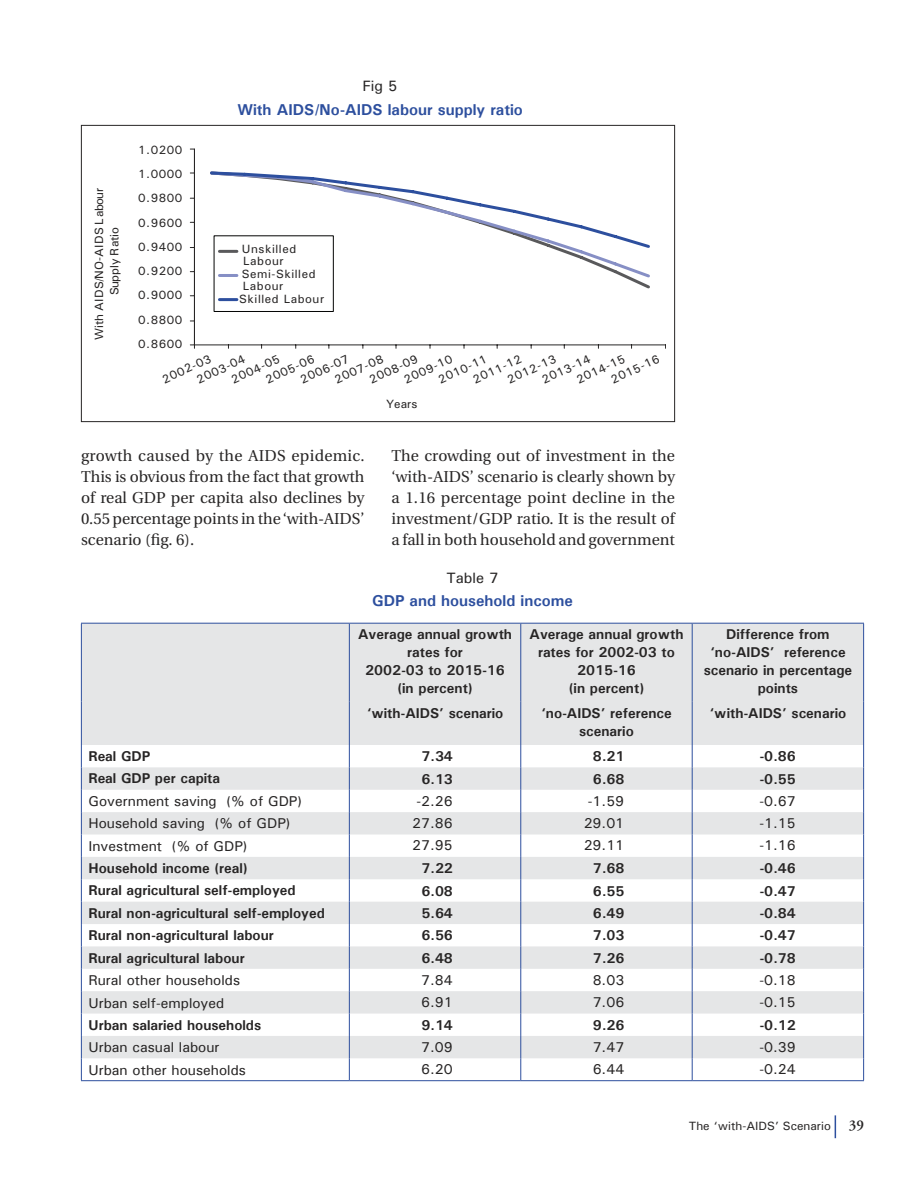
<style>
.page{position:relative;width:918px;height:1188px;background:#fff}
.page>*{position:absolute;margin:0;border:0;box-sizing:border-box;transform-origin:0 0}
.t1{font:15.75px/21px "Utopia";color:#272525;text-align:justify}
.t2{font:700 15.75px "Univers";color:#2d4f9e}
.t3{font:15px "Univers";color:#272525}
.t4{font:700 14.25px/18px "Univers";color:#272525;text-align:center}
.t5{font:14.25px "Univers";color:#272525}
.t6{font:12px/12.6px "Univers";letter-spacing:.04em;color:#272525}
.t7{font:12px "Univers";color:#272525}
.s1{font-family:"Adobe Garamond";font-weight:600;font-size:15px}
</style>
<div class="page">
<svg style="left:835px;top:1115px;width:1px;height:23px"></svg>
<svg style="left:82px;top:624px;width:781px;height:434px;fill:#e5e6e7"></svg>
<hr style="left:81px;top:623px;width:268px;height:1px;background:#2d4f9e">
<hr style="left:81px;top:624px;width:1px;height:77px;background:#2d4f9e">
<hr style="left:349px;top:623px;width:172px;height:1px;background:#2d4f9e">
<hr style="left:349px;top:624px;width:1px;height:77px;background:#2d4f9e">
<hr style="left:521px;top:623px;width:171px;height:1px;background:#2d4f9e">
<hr style="left:520px;top:624px;width:1px;height:77px;background:#2d4f9e">
<hr style="left:692px;top:623px;width:172px;height:1px;background:#2d4f9e">
<hr style="left:692px;top:624px;width:1px;height:77px;background:#2d4f9e">
<hr style="left:863px;top:624px;width:1px;height:77px;background:#2d4f9e">
<hr style="left:81px;top:701px;width:1px;height:44px;background:#2d4f9e">
<hr style="left:349px;top:701px;width:1px;height:44px;background:#2d4f9e">
<hr style="left:520px;top:701px;width:1px;height:44px;background:#2d4f9e">
<hr style="left:692px;top:701px;width:1px;height:44px;background:#2d4f9e">
<hr style="left:863px;top:701px;width:1px;height:44px;background:#2d4f9e">
<svg style="left:81px;top:745px;width:1px;height:335px"></svg>
<svg style="left:349px;top:745px;width:1px;height:335px"></svg>
<svg style="left:520px;top:745px;width:1px;height:335px"></svg>
<svg style="left:692px;top:745px;width:1px;height:335px"></svg>
<svg style="left:863px;top:745px;width:1px;height:335px"></svg>
<hr style="left:81px;top:1080px;width:268px;height:1px;background:#2d4f9e">
<hr style="left:349px;top:1080px;width:172px;height:1px;background:#2d4f9e">
<hr style="left:521px;top:1080px;width:171px;height:1px;background:#2d4f9e">
<hr style="left:692px;top:1080px;width:172px;height:1px;background:#2d4f9e">
<div style="left:81px;top:125px;width:594px;height:297px;border:1px solid #272525"></div>
<div style="left:214px;top:235px;width:120px;height:77px;border:1px solid #030403"></div>
<hr style="left:219px;top:298px;width:18px;height:3px;background:#2d4f9e">
<hr style="left:194px;top:345px;width:472px;height:1px;background:#272525">
<hr style="left:194px;top:149px;width:1px;height:196px;background:#272525">
<svg style="left:213px;top:250px;width:437px;height:30px"></svg>
<svg style="left:210px;top:171px;width:440px;height:79px"></svg>
<p class="t6" style="left:91px;top:340px;width:154px;line-height:15.5px;text-align:center;rotate:-90deg">W h t i A DI N/ S O A- DI S L r uoba y l ppuS R oi ta</p>
<p class="t6" style="left:138px;top:143px;width:46px">1.0200</p>
<p class="t6" style="left:138px;top:167px;width:46px">1.0000</p>
<p class="t6" style="left:138px;top:192px;width:46px">0.9800</p>
<p class="t6" style="left:138px;top:216px;width:46px">0.9600</p>
<p class="t6" style="left:138px;top:240px;width:46px">0.9400</p>
<p class="t6" style="left:138px;top:265px;width:46px">0.9200</p>
<p class="t6" style="left:138px;top:289px;width:46px">0.9000</p>
<p class="t6" style="left:138px;top:313px;width:46px">0.8800</p>
<p class="t6" style="left:138px;top:337px;width:46px">0.8600</p>
<p class="t3" style="left:363px;top:77px;width:36px">Fig 5</p>
<p class="t2" style="left:237px;top:99px;width:287px">With AIDS/No-AIDS labour supply ratio</p>
<p class="t6" style="left:242px;top:242px;width:56px">Unskilled</p>
<p class="t6" style="left:243px;top:279px;width:42px">Labour</p>
<p class="t6" style="left:242px;top:255px;width:75px">Labour<br>Semi-Skilled</p>
<p class="t6" style="left:239px;top:292px;width:87px">Skilled Labour</p>
<p class="t6" style="left:160px;top:374px;width:54px;rotate:-25deg">2002-03</p>
<p class="t6" style="left:402px;top:374px;width:54px;rotate:-25deg">2009-10</p>
<p class="t6" style="left:609px;top:374px;width:54px;rotate:-25deg">2015-16</p>
<p class="t6" style="left:263px;top:374px;width:54px;rotate:-25deg">2005-06</p>
<p class="t6" style="left:505px;top:374px;width:54px;rotate:-25deg">2012-13</p>
<p class="t6" style="left:540px;top:374px;width:54px;rotate:-25deg">2013-14</p>
<p class="t6" style="left:471px;top:374px;width:54px;rotate:-25deg">2011-12</p>
<p class="t6" style="left:332px;top:374px;width:54px;rotate:-25deg">2007-08</p>
<p class="t6" style="left:194px;top:374px;width:54px;rotate:-25deg">2003-04</p>
<p class="t6" style="left:367px;top:374px;width:54px;rotate:-25deg">2008-09</p>
<p class="t6" style="left:298px;top:374px;width:54px;rotate:-25deg">2006-07</p>
<p class="t6" style="left:574px;top:374px;width:54px;rotate:-25deg">2014-15</p>
<p class="t6" style="left:229px;top:374px;width:54px;rotate:-25deg">2004-05</p>
<p class="t6" style="left:436px;top:374px;width:54px;rotate:-25deg">2010-11</p>
<p class="t6" style="left:386px;top:397px;width:33px">Years</p>
<p class="t1" style="left:81px;top:446px;width:285px">growth caused by the AIDS epidemic.<br>This is obvious from the fact that growth of real GDP per capita also declines by 0.55 percentage points in the ‘with-AIDS’ scenario (fig. 6).</p>
<p class="t1" style="left:392px;top:446px;width:285px">The crowding out of investment in the ‘with-AIDS’ scenario is clearly shown by a 1.16 percentage point decline in the investment/GDP ratio. It is the result of a fall in both household and government</p>
<p class="t3" style="left:446px;top:568px;width:54px">Table 7</p>
<p class="t2" style="left:372px;top:591px;width:202px">GDP and household income</p>
<p class="t4" style="left:358px;top:625px;width:156px">Average annual growth rates for<br>2002-03 to 2015-16 (in percent)</p>
<p class="t4" style="left:529px;top:625px;width:156px">Average annual growth rates for 2002-03 to<br>2015-16<br>(in percent)</p>
<p class="t4" style="left:704px;top:625px;width:150px">Difference from ‘no-AIDS’ reference scenario in percentage points</p>
<p class="t4" style="left:367px;top:703px;width:138px">‘with-AIDS’ scenario</p>
<p class="t4" style="left:541px;top:703px;width:132px">‘no-AIDS’ reference scenario</p>
<p class="t4" style="left:710px;top:703px;width:138px">‘with-AIDS’ scenario</p>
<p class="t4" style="left:88px;top:747px;width:63px">Real GDP</p>
<p class="t4" style="left:421px;top:747px;width:33px">7.34</p>
<p class="t4" style="left:593px;top:747px;width:33px">8.21</p>
<p class="t4" style="left:759px;top:747px;width:38px">-0.86</p>
<p class="t4" style="left:88px;top:769px;width:133px">Real GDP per capita</p>
<p class="t4" style="left:421px;top:770px;width:33px">6.13</p>
<p class="t4" style="left:593px;top:770px;width:33px">6.68</p>
<p class="t4" style="left:759px;top:770px;width:38px">-0.55</p>
<p class="t5" style="left:88px;top:792px;width:215px">Government saving (% of GDP)</p>
<p class="t5" style="left:416px;top:792px;width:38px">-2.26</p>
<p class="t5" style="left:588px;top:792px;width:38px">-1.59</p>
<p class="t5" style="left:759px;top:792px;width:38px">-0.67</p>
<p class="t5" style="left:88px;top:815px;width:204px">Household saving (% of GDP)</p>
<p class="t5" style="left:412px;top:814px;width:42px">27.86</p>
<p class="t5" style="left:584px;top:814px;width:42px">29.01</p>
<p class="t5" style="left:759px;top:814px;width:38px">-1.15</p>
<p class="t5" style="left:88px;top:837px;width:161px">Investment (% of GDP)</p>
<p class="t5" style="left:412px;top:837px;width:42px">27.95</p>
<p class="t5" style="left:584px;top:837px;width:42px">29.11</p>
<p class="t5" style="left:759px;top:837px;width:38px">-1.16</p>
<p class="t4" style="left:88px;top:859px;width:161px">Household income (real)</p>
<p class="t4" style="left:421px;top:859px;width:33px">7.22</p>
<p class="t4" style="left:593px;top:859px;width:33px">7.68</p>
<p class="t4" style="left:759px;top:859px;width:38px">-0.46</p>
<p class="t4" style="left:88px;top:881px;width:209px">Rural agricultural self-employed</p>
<p class="t4" style="left:421px;top:881px;width:33px">6.08</p>
<p class="t4" style="left:593px;top:881px;width:33px">6.55</p>
<p class="t4" style="left:759px;top:881px;width:38px">-0.47</p>
<p class="t4" style="left:88px;top:904px;width:238px">Rural non-agricultural self-employed</p>
<p class="t4" style="left:421px;top:904px;width:33px">5.64</p>
<p class="t4" style="left:593px;top:904px;width:33px">6.49</p>
<p class="t4" style="left:759px;top:904px;width:38px">-0.84</p>
<p class="t4" style="left:88px;top:926px;width:187px">Rural non-agricultural labour</p>
<p class="t4" style="left:421px;top:926px;width:33px">6.56</p>
<p class="t4" style="left:593px;top:926px;width:33px">7.03</p>
<p class="t4" style="left:759px;top:926px;width:38px">-0.47</p>
<p class="t4" style="left:88px;top:949px;width:158px">Rural agricultural labour</p>
<p class="t4" style="left:421px;top:949px;width:33px">6.48</p>
<p class="t4" style="left:593px;top:949px;width:33px">7.26</p>
<p class="t4" style="left:759px;top:949px;width:38px">-0.78</p>
<p class="t5" style="left:88px;top:971px;width:153px">Rural other households</p>
<p class="t5" style="left:421px;top:971px;width:33px">7.84</p>
<p class="t5" style="left:593px;top:971px;width:33px">8.03</p>
<p class="t5" style="left:759px;top:971px;width:38px">-0.18</p>
<p class="t5" style="left:88px;top:994px;width:137px">Urban self-employed</p>
<p class="t5" style="left:421px;top:993px;width:33px">6.91</p>
<p class="t5" style="left:593px;top:993px;width:33px">7.06</p>
<p class="t5" style="left:759px;top:993px;width:38px">-0.15</p>
<p class="t4" style="left:88px;top:1016px;width:174px">Urban salaried households</p>
<p class="t4" style="left:421px;top:1016px;width:33px">9.14</p>
<p class="t4" style="left:593px;top:1016px;width:33px">9.26</p>
<p class="t4" style="left:759px;top:1016px;width:38px">-0.12</p>
<p class="t5" style="left:88px;top:1039px;width:133px">Urban casual labour</p>
<p class="t5" style="left:421px;top:1038px;width:33px">7.09</p>
<p class="t5" style="left:593px;top:1038px;width:33px">7.47</p>
<p class="t5" style="left:759px;top:1038px;width:38px">-0.39</p>
<p class="t5" style="left:88px;top:1061px;width:159px">Urban other households</p>
<p class="t5" style="left:421px;top:1060px;width:33px">6.20</p>
<p class="t5" style="left:593px;top:1060px;width:33px">6.44</p>
<p class="t5" style="left:759px;top:1060px;width:38px">-0.24</p>
<p class="t7" style="left:689px;top:1118px;width:177px">The ‘with-AIDS’ Scenario <span class="s1">39</span></p>
</div>
